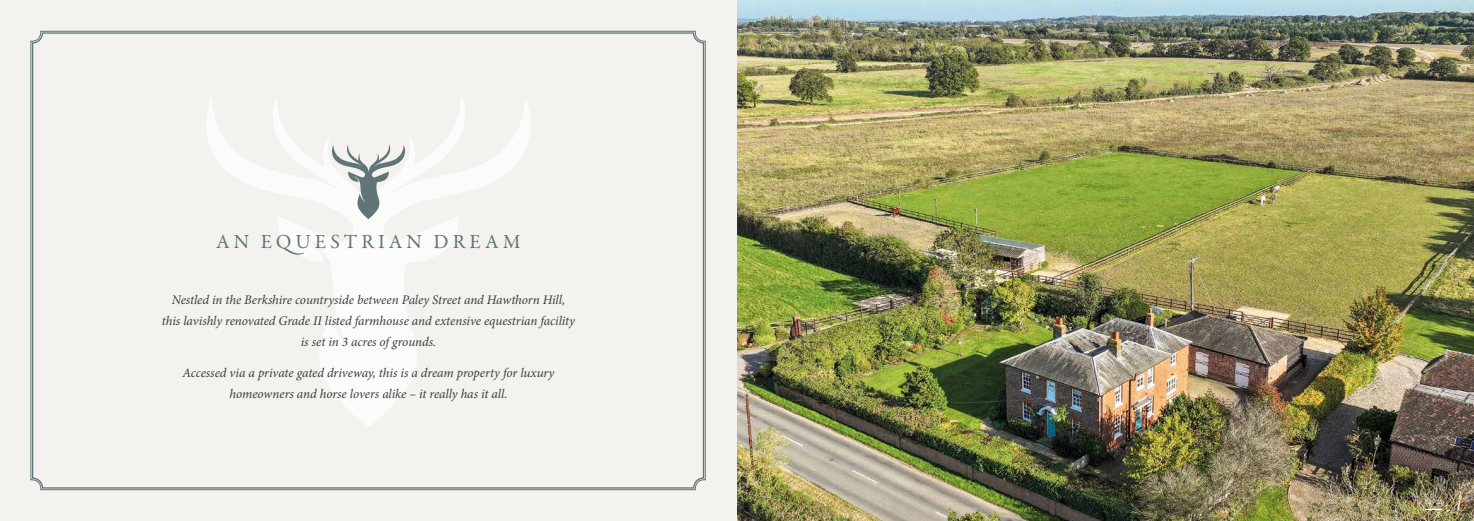
<style>
.page{position:relative;width:1474px;height:521px;background:#fff}
.page>*{position:absolute;margin:0;border:0;box-sizing:border-box;transform-origin:0 0}
.t1{font:20.12px "Garamond Premr Pro";letter-spacing:.2em;color:#5f7577}
.t2{font:italic 13.12px/21px "Minion Pro";letter-spacing:-.005em;color:#3c3c3b;text-align:center}
.t3{font:6.12px "Futura PT";color:#fff}
</style>
<div class="page">
<div style="left:0;top:0;width:737px;height:521px;background:#f3f2ef"></div>
<svg style="left:30px;top:31px;width:675px;height:459px"></svg>
<svg style="left:205px;top:94px;width:327px;height:333px"></svg>
<img style="left:737px;top:0;width:736px;height:521px">
<svg style="left:1424px;top:509px;width:18px;height:1px"></svg>
<svg style="left:331px;top:144px;width:74px;height:75px"></svg>
<h1 class="t1" style="left:216px;top:230px;width:306px">AN EQUESTRIAN DREAM</h1>
<p class="t2" style="left:162px;top:289px;width:414px">Nestled in the Berkshire countryside between Paley Street and Hawthorn Hill, this lavishly renovated Grade II listed farmhouse and extensive equestrian facility is set in 3 acres of grounds.</p>
<p class="t2" style="left:183px;top:362px;width:373px">Accessed via a private gated driveway, this is a dream property for luxury homeowners and horse lovers alike – it really has it all.</p>
<p class="t3" style="left:1424px;top:499px;width:19px">02–03</p>
</div>
